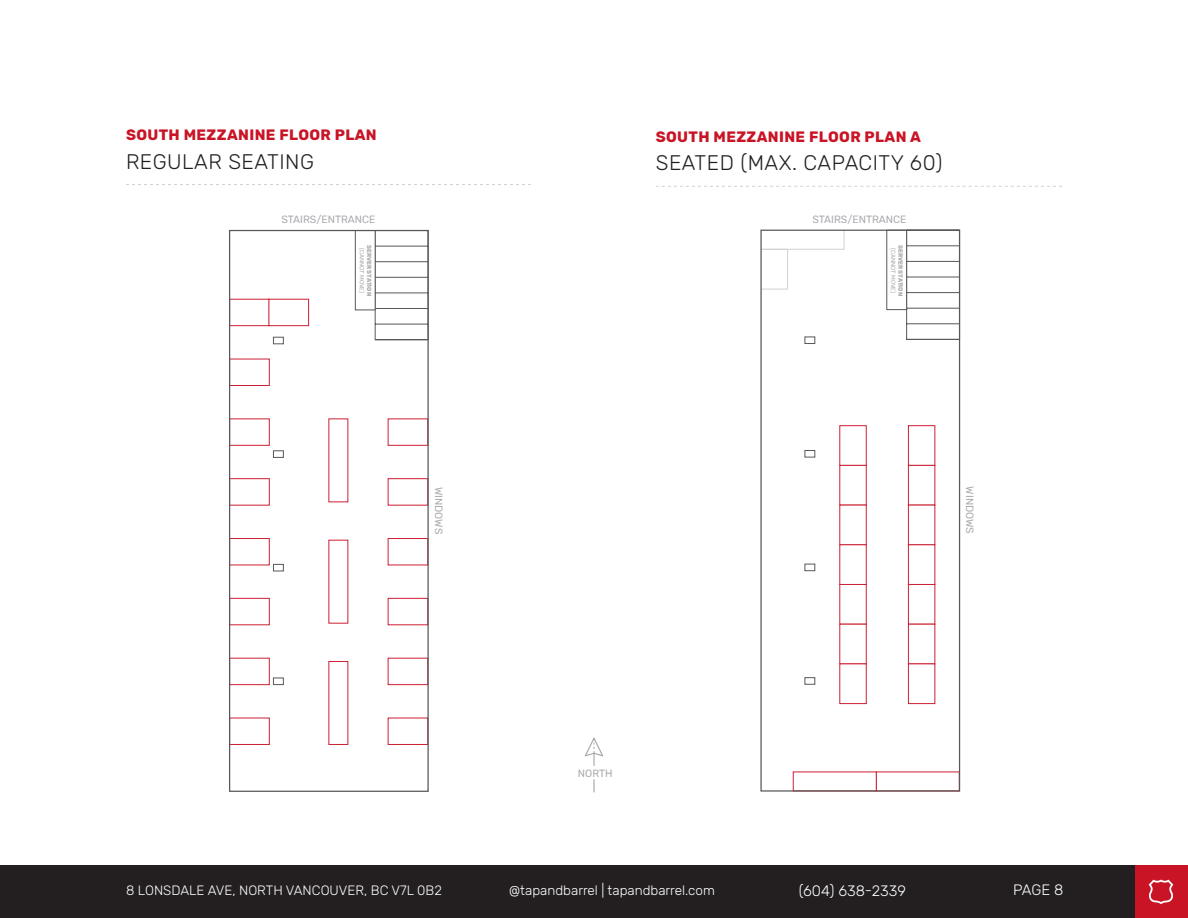
<style>
.page{position:relative;width:1188px;height:918px;background:#fff}
.page>*{position:absolute;margin:0;border:0;box-sizing:border-box;transform-origin:0 0}
.t1{font:300 21px "Rubik";letter-spacing:.025em;color:#231f20}
.t2{font:700 15px "Rubik";letter-spacing:.025em;color:#c91426}
.t3{font:300 15px "Rubik";color:#fff}
.t4{font:300 13.5px "Rubik";color:#fff}
.t5{font:10.5px "Rubik";color:#a8a9ad}
.t6{font:700 6px "Rubik";color:#a8a9ad}
.t7{font:6px "Rubik";color:#a8a9ad}
</style>
<div class="page">
<div style="left:0;top:865px;width:1188px;height:53px;background:#231f20"></div>
<div style="left:1135px;top:865px;width:53px;height:53px;background:#c91426"></div>
<svg style="left:1149px;top:880px;width:24px;height:24px"></svg>
<svg style="left:656px;top:186px;width:406px;height:1px"></svg>
<svg style="left:126px;top:184px;width:405px;height:1px"></svg>
<svg style="left:585px;top:738px;width:19px;height:55px"></svg>
<svg style="left:906px;top:229px;width:54px;height:111px"></svg>
<div style="left:886px;top:230px;width:21px;height:80px;background:#fff;border:1px solid #57585a"></div>
<svg style="left:804px;top:336px;width:12px;height:349px"></svg>
<svg style="left:760px;top:229px;width:85px;height:21px"></svg>
<div style="left:761px;top:249px;width:27px;height:41px;border:1px solid #d1d2d4"></div>
<div style="left:908px;top:425px;width:27px;height:41px;background:#fff;border:1px solid #cd1f33"></div>
<div style="left:908px;top:465px;width:27px;height:41px;background:#fff;border:1px solid #cd1f33"></div>
<div style="left:908px;top:505px;width:27px;height:40px;background:#fff;border:1px solid #cd1f33"></div>
<div style="left:908px;top:544px;width:27px;height:41px;background:#fff;border:1px solid #cd1f33"></div>
<div style="left:908px;top:584px;width:27px;height:41px;background:#fff;border:1px solid #cd1f33"></div>
<div style="left:908px;top:624px;width:27px;height:40px;background:#fff;border:1px solid #cd1f33"></div>
<div style="left:908px;top:663px;width:27px;height:41px;background:#fff;border:1px solid #cd1f33"></div>
<div style="left:839px;top:425px;width:28px;height:41px;background:#fff;border:1px solid #cd1f33"></div>
<div style="left:839px;top:465px;width:28px;height:41px;background:#fff;border:1px solid #cd1f33"></div>
<div style="left:839px;top:505px;width:28px;height:40px;background:#fff;border:1px solid #cd1f33"></div>
<div style="left:839px;top:544px;width:28px;height:41px;background:#fff;border:1px solid #cd1f33"></div>
<div style="left:839px;top:584px;width:28px;height:41px;background:#fff;border:1px solid #cd1f33"></div>
<div style="left:839px;top:624px;width:28px;height:40px;background:#fff;border:1px solid #cd1f33"></div>
<div style="left:839px;top:663px;width:28px;height:41px;background:#fff;border:1px solid #cd1f33"></div>
<div style="left:760px;top:230px;width:200px;height:562px;border:1px solid #57585a"></div>
<svg style="left:374px;top:245px;width:53px;height:96px"></svg>
<div style="left:388px;top:418px;width:40px;height:28px;background:#fff;border:1px solid #cd1f33"></div>
<div style="left:388px;top:478px;width:40px;height:28px;background:#fff;border:1px solid #cd1f33"></div>
<div style="left:388px;top:538px;width:40px;height:27px;background:#fff;border:1px solid #cd1f33"></div>
<div style="left:388px;top:598px;width:40px;height:27px;background:#fff;border:1px solid #cd1f33"></div>
<div style="left:388px;top:658px;width:40px;height:27px;background:#fff;border:1px solid #cd1f33"></div>
<div style="left:388px;top:718px;width:40px;height:27px;background:#fff;border:1px solid #cd1f33"></div>
<div style="left:229px;top:418px;width:41px;height:28px;background:#fff;border:1px solid #cd1f33"></div>
<div style="left:229px;top:478px;width:41px;height:28px;background:#fff;border:1px solid #cd1f33"></div>
<div style="left:229px;top:299px;width:41px;height:27px;background:#fff;border:1px solid #cd1f33"></div>
<div style="left:268px;top:299px;width:41px;height:27px;background:#fff;border:1px solid #cd1f33"></div>
<div style="left:229px;top:359px;width:41px;height:27px;background:#fff;border:1px solid #cd1f33"></div>
<div style="left:229px;top:538px;width:41px;height:27px;background:#fff;border:1px solid #cd1f33"></div>
<div style="left:229px;top:598px;width:41px;height:27px;background:#fff;border:1px solid #cd1f33"></div>
<div style="left:229px;top:658px;width:41px;height:27px;background:#fff;border:1px solid #cd1f33"></div>
<div style="left:229px;top:718px;width:41px;height:27px;background:#fff;border:1px solid #cd1f33"></div>
<div style="left:355px;top:230px;width:21px;height:80px;background:#fff;border:1px solid #57585a"></div>
<svg style="left:273px;top:336px;width:11px;height:349px"></svg>
<div style="left:229px;top:230px;width:200px;height:562px;border:1px solid #57585a"></div>
<p class="t2" style="left:126px;top:126px;width:252px">SOUTH MEZZANINE FLOOR PLAN</p>
<p class="t1" style="left:126px;top:150px;width:190px">REGULAR SEATING</p>
<p class="t5" style="left:281px;top:214px;width:96px">STAIRS/ENTRANCE</p>
<p class="t2" style="left:656px;top:128px;width:267px">SOUTH MEZZANINE FLOOR PLAN A</p>
<p class="t1" style="left:656px;top:151px;width:288px">SEATED (MAX. CAPACITY 60)</p>
<p class="t5" style="left:812px;top:213px;width:96px">STAIRS/ENTRANCE</p>
<p class="t7" style="left:365px;top:248px;width:47px;rotate:90deg">(CANNOT MOVE)</p>
<p class="t6" style="left:904px;top:245px;width:52px;rotate:90deg">SERVER STATION</p>
<p class="t6" style="left:373px;top:245px;width:52px;rotate:90deg">SERVER STATION</p>
<p class="t7" style="left:897px;top:248px;width:47px;rotate:90deg">(CANNOT MOVE)</p>
<p class="t5" style="left:445px;top:487px;width:49px;rotate:90deg">WINDOWS</p>
<p class="t5" style="left:976px;top:486px;width:49px;rotate:90deg">WINDOWS</p>
<p class="t5" style="left:578px;top:767px;width:36px">NORTH</p>
<p class="t4" style="left:126px;top:882px;width:317px">8 LONSDALE AVE, NORTH VANCOUVER, BC V7L 0B2</p>
<p class="t4" style="left:509px;top:882px;width:207px">@tapandbarrel | tapandbarrel.com</p>
<p class="t3" style="left:799px;top:882px;width:109px">(604) 638-2339</p>
<p class="t3" style="left:1013px;top:881px;width:52px">PAGE 8</p>
</div>
